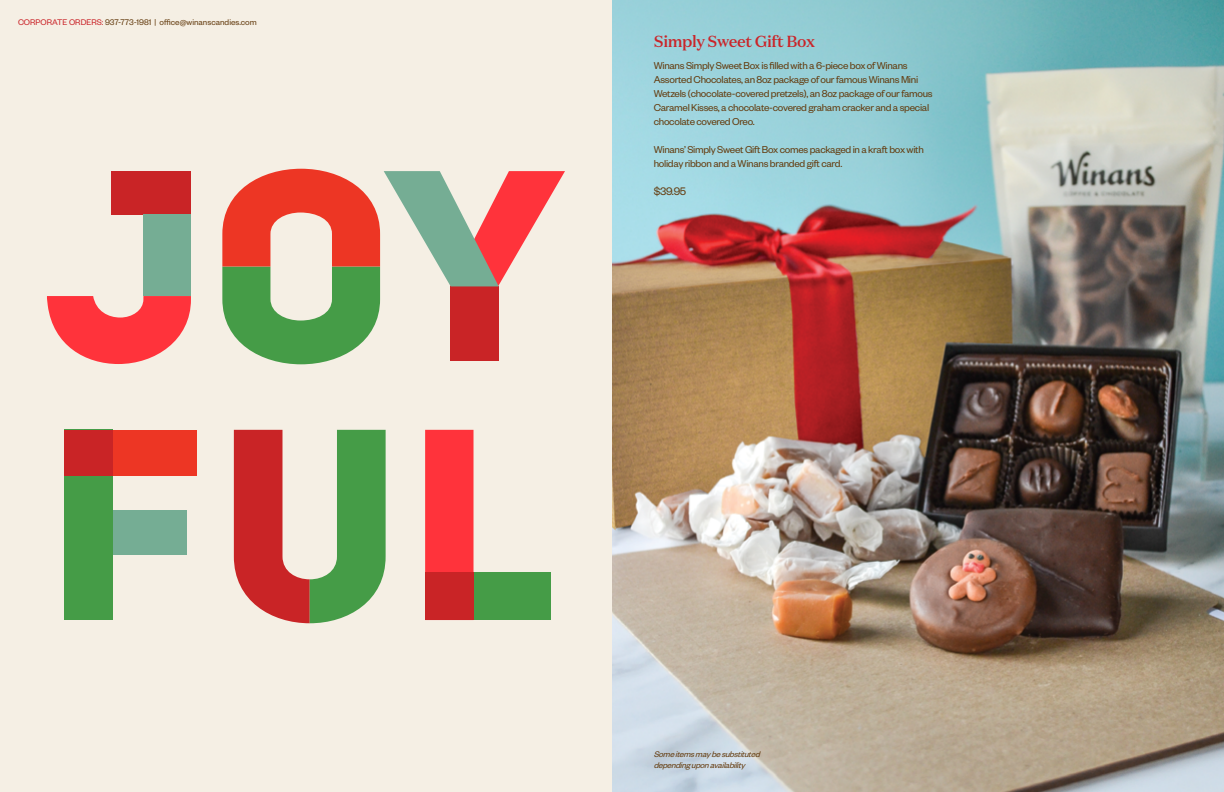
<style>
.page{position:relative;width:1224px;height:792px;background:#fff}
.page>*{position:absolute;margin:0;border:0;box-sizing:border-box;transform-origin:0 0}
.t1{font:500 16px "Domaine Text";letter-spacing:-.025em;color:#ca2429}
.t2{font:12px "Founders Grotesk";color:#643c0f}
.t3{font:11px/14px "Founders Grotesk";letter-spacing:-.025em;color:#643c0f}
.t4{font:9px "Founders Grotesk";color:#643c0f}
.t5{font:italic 9px/10.8px "Founders Grotesk";color:#643c0f}
.s1{color:#ca2429}
</style>
<div class="page">
<img style="left:612px;top:0;width:612px;height:792px">
<div style="left:0;top:0;width:612px;height:792px;background:#f5efe4"></div>
<div style="left:113px;top:430px;width:84px;height:45px;background:#ed3624"></div>
<div style="left:113px;top:510px;width:73px;height:44px;background:#75ad94"></div>
<div style="left:64px;top:430px;width:49px;height:190px;background:#459c47"></div>
<div style="left:64px;top:430px;width:49px;height:46px;background:#c92426"></div>
<div style="left:425px;top:430px;width:49px;height:142px;background:#ff333b"></div>
<div style="left:474px;top:572px;width:77px;height:48px;background:#459c47"></div>
<div style="left:425px;top:572px;width:49px;height:48px;background:#c92426"></div>
<svg style="left:234px;top:430px;width:152px;height:193px"></svg>
<svg style="left:47px;top:296px;width:144px;height:68px"></svg>
<div style="left:111px;top:171px;width:80px;height:44px;background:#c92426"></div>
<div style="left:143px;top:215px;width:48px;height:81px;background:#75ad94"></div>
<svg style="left:222px;top:169px;width:343px;height:195px"></svg>
<p class="t4" style="left:18px;top:17px;width:240px"><span class="s1">CORPORATE ORDERS:</span> 937-773-1981 | office@winanscandies.com</p>
<h1 class="t1" style="left:654px;top:31px;width:163px">Simply Sweet Gift Box</h1>
<p class="t3" style="left:654px;top:58px;width:280px">Winans Simply Sweet Box is filled with a 6-piece box of Winans Assorted Chocolates, an 8oz package of our famous Winans Mini Wetzels (chocolate-covered pretzels), an 8oz package of our famous Caramel Kisses, a chocolate-covered graham cracker and a special chocolate covered Oreo.</p>
<p class="t3" style="left:654px;top:142px;width:272px">Winans’ Simply Sweet Gift Box comes packaged in a kraft box with holiday ribbon and a Winans branded gift card.</p>
<p class="t2" style="left:654px;top:184px;width:34px">$39.95</p>
<p class="t5" style="left:654px;top:748px;width:110px">Someitemsmaybesubstituted dependinguponavailability</p>
</div>
